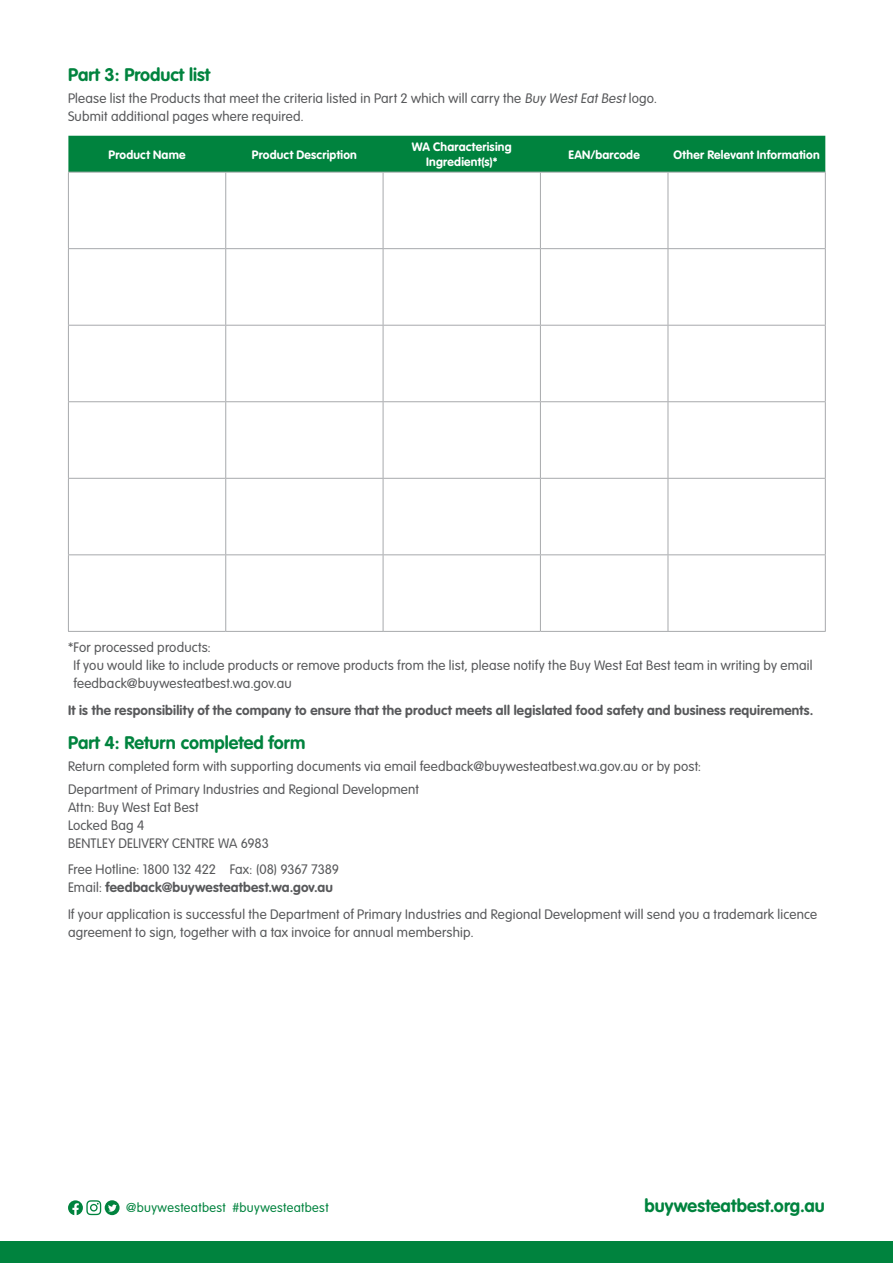
<style>
.page{position:relative;width:893px;height:1263px;background:#fff}
.page>*{position:absolute;margin:0;border:0;box-sizing:border-box;transform-origin:0 0}
.t1{font:700 18px "VAG Rounded";color:#00833e}
.t2{font:300 13.5px/18px "VAG Rounded";letter-spacing:.015em;color:#58595b}
.t3{font:700 13.5px "VAG Rounded";letter-spacing:.015em;color:#58595b}
.t4{font:300 12.75px "VAG Rounded";letter-spacing:.03em;color:#00833e}
.t5{font:700 12px/15px "VAG Rounded";letter-spacing:.02em;color:#fff;text-align:center}
.s1{font-weight:700}
</style>
<div class="page">
<div style="left:0;top:1242px;width:893px;height:21px;background:#00833e"></div>
<svg style="left:68px;top:1200px;width:52px;height:15px"></svg>
<div style="left:68px;top:136px;width:757px;height:36px;background:#00833e"></div>
<hr style="left:68px;top:172px;width:158px;height:1px;background:#a7a9ac">
<hr style="left:68px;top:172px;width:1px;height:76px;background:#a7a9ac">
<hr style="left:226px;top:172px;width:157px;height:1px;background:#a7a9ac">
<hr style="left:225px;top:172px;width:1px;height:76px;background:#a7a9ac">
<hr style="left:383px;top:172px;width:157px;height:1px;background:#a7a9ac">
<hr style="left:383px;top:172px;width:1px;height:76px;background:#a7a9ac">
<hr style="left:540px;top:172px;width:128px;height:1px;background:#a7a9ac">
<hr style="left:540px;top:172px;width:1px;height:76px;background:#a7a9ac">
<hr style="left:668px;top:172px;width:158px;height:1px;background:#a7a9ac">
<hr style="left:668px;top:172px;width:1px;height:76px;background:#a7a9ac">
<hr style="left:825px;top:172px;width:1px;height:76px;background:#a7a9ac">
<hr style="left:68px;top:248px;width:158px;height:1px;background:#a7a9ac">
<hr style="left:68px;top:249px;width:1px;height:76px;background:#a7a9ac">
<hr style="left:226px;top:248px;width:157px;height:1px;background:#a7a9ac">
<hr style="left:225px;top:249px;width:1px;height:76px;background:#a7a9ac">
<hr style="left:383px;top:248px;width:157px;height:1px;background:#a7a9ac">
<hr style="left:383px;top:249px;width:1px;height:76px;background:#a7a9ac">
<hr style="left:540px;top:248px;width:128px;height:1px;background:#a7a9ac">
<hr style="left:540px;top:249px;width:1px;height:76px;background:#a7a9ac">
<hr style="left:668px;top:248px;width:158px;height:1px;background:#a7a9ac">
<hr style="left:668px;top:249px;width:1px;height:76px;background:#a7a9ac">
<hr style="left:825px;top:249px;width:1px;height:76px;background:#a7a9ac">
<hr style="left:68px;top:325px;width:158px;height:1px;background:#a7a9ac">
<hr style="left:68px;top:326px;width:1px;height:75px;background:#a7a9ac">
<hr style="left:226px;top:325px;width:157px;height:1px;background:#a7a9ac">
<hr style="left:225px;top:326px;width:1px;height:75px;background:#a7a9ac">
<hr style="left:383px;top:325px;width:157px;height:1px;background:#a7a9ac">
<hr style="left:383px;top:326px;width:1px;height:75px;background:#a7a9ac">
<hr style="left:540px;top:325px;width:128px;height:1px;background:#a7a9ac">
<hr style="left:540px;top:326px;width:1px;height:75px;background:#a7a9ac">
<hr style="left:668px;top:325px;width:158px;height:1px;background:#a7a9ac">
<hr style="left:668px;top:326px;width:1px;height:75px;background:#a7a9ac">
<hr style="left:825px;top:326px;width:1px;height:75px;background:#a7a9ac">
<hr style="left:68px;top:401px;width:158px;height:1px;background:#a7a9ac">
<hr style="left:68px;top:402px;width:1px;height:76px;background:#a7a9ac">
<hr style="left:226px;top:401px;width:157px;height:1px;background:#a7a9ac">
<hr style="left:225px;top:402px;width:1px;height:76px;background:#a7a9ac">
<hr style="left:383px;top:401px;width:157px;height:1px;background:#a7a9ac">
<hr style="left:383px;top:402px;width:1px;height:76px;background:#a7a9ac">
<hr style="left:540px;top:401px;width:128px;height:1px;background:#a7a9ac">
<hr style="left:540px;top:402px;width:1px;height:76px;background:#a7a9ac">
<hr style="left:668px;top:401px;width:158px;height:1px;background:#a7a9ac">
<hr style="left:668px;top:402px;width:1px;height:76px;background:#a7a9ac">
<hr style="left:825px;top:402px;width:1px;height:76px;background:#a7a9ac">
<hr style="left:68px;top:478px;width:158px;height:1px;background:#a7a9ac">
<hr style="left:68px;top:479px;width:1px;height:75px;background:#a7a9ac">
<hr style="left:226px;top:478px;width:157px;height:1px;background:#a7a9ac">
<hr style="left:225px;top:479px;width:1px;height:75px;background:#a7a9ac">
<hr style="left:383px;top:478px;width:157px;height:1px;background:#a7a9ac">
<hr style="left:383px;top:479px;width:1px;height:75px;background:#a7a9ac">
<hr style="left:540px;top:478px;width:128px;height:1px;background:#a7a9ac">
<hr style="left:540px;top:479px;width:1px;height:75px;background:#a7a9ac">
<hr style="left:668px;top:478px;width:158px;height:1px;background:#a7a9ac">
<hr style="left:668px;top:479px;width:1px;height:75px;background:#a7a9ac">
<hr style="left:825px;top:479px;width:1px;height:75px;background:#a7a9ac">
<hr style="left:68px;top:554px;width:158px;height:1px;background:#a7a9ac">
<hr style="left:68px;top:555px;width:1px;height:76px;background:#a7a9ac">
<hr style="left:226px;top:554px;width:157px;height:1px;background:#a7a9ac">
<hr style="left:225px;top:555px;width:1px;height:76px;background:#a7a9ac">
<hr style="left:383px;top:554px;width:157px;height:1px;background:#a7a9ac">
<hr style="left:383px;top:555px;width:1px;height:76px;background:#a7a9ac">
<hr style="left:540px;top:554px;width:128px;height:1px;background:#a7a9ac">
<hr style="left:540px;top:555px;width:1px;height:76px;background:#a7a9ac">
<hr style="left:668px;top:554px;width:158px;height:1px;background:#a7a9ac">
<hr style="left:668px;top:555px;width:1px;height:76px;background:#a7a9ac">
<hr style="left:825px;top:555px;width:1px;height:76px;background:#a7a9ac">
<hr style="left:68px;top:631px;width:158px;height:1px;background:#a7a9ac">
<hr style="left:226px;top:631px;width:157px;height:1px;background:#a7a9ac">
<hr style="left:383px;top:631px;width:157px;height:1px;background:#a7a9ac">
<hr style="left:540px;top:631px;width:128px;height:1px;background:#a7a9ac">
<hr style="left:668px;top:631px;width:158px;height:1px;background:#a7a9ac">
<h1 class="t1" style="left:68px;top:64px;width:143px">Part 3: Product list</h1>
<p class="t2" style="left:68px;top:89px;width:591px">Please list the Products that meet the criteria listed in Part 2 which will carry the Buy West Eat Best logo.<br>Submit additional pages where required.</p>
<p class="t5" style="left:109px;top:147px;width:79px">Product Name</p>
<p class="t5" style="left:252px;top:147px;width:107px">Product Description</p>
<p class="t5" style="left:412px;top:139px;width:101px">WA Characterising<br>Ingredient(s)*</p>
<p class="t5" style="left:569px;top:147px;width:73px">EAN/barcode</p>
<p class="t5" style="left:674px;top:147px;width:148px">Other Relevant Information</p>
<p class="t2" style="left:73px;top:638px;width:741px;text-indent:-5px">*For processed products:<br>If you would like to include products or remove products from the list, please notify the Buy West Eat Best team in writing by email feedback@buywesteatbest.wa.gov.au</p>
<p class="t3" style="left:68px;top:702px;width:747px">It is the responsibility of the company to ensure that the product meets all legislated food safety and business requirements.</p>
<h1 class="t1" style="left:68px;top:732px;width:239px">Part 4: Return completed form</h1>
<p class="t2" style="left:68px;top:755px;width:635px;line-height:22.2px">Return completed form with supporting documents via email feedback@buywesteatbest.wa.gov.au or by post:<br>Department of Primary Industries and Regional Development</p>
<p class="t2" style="left:68px;top:798px;width:202px">Attn: Buy West Eat Best<br>Locked Bag 4<br>BENTLEY DELIVERY CENTRE WA 6983</p>
<p class="t2" style="left:68px;top:860px;width:272px">Free Hotline: 1800 132 422 Fax: (08) 9367 7389<br>Email: <span class="s1">feedback@buywesteatbest.wa.gov.au</span></p>
<p class="t2" style="left:68px;top:905px;width:751px">If your application is successful the Department of Primary Industries and Regional Development will send you a trademark licence agreement to sign, together with a tax invoice for annual membership.</p>
<p class="t4" style="left:126px;top:1200px;width:204px">@buywesteatbest #buywesteatbest</p>
<h1 class="t1" style="left:644px;top:1195px;width:182px">buywesteatbest.org.au</h1>
</div>
